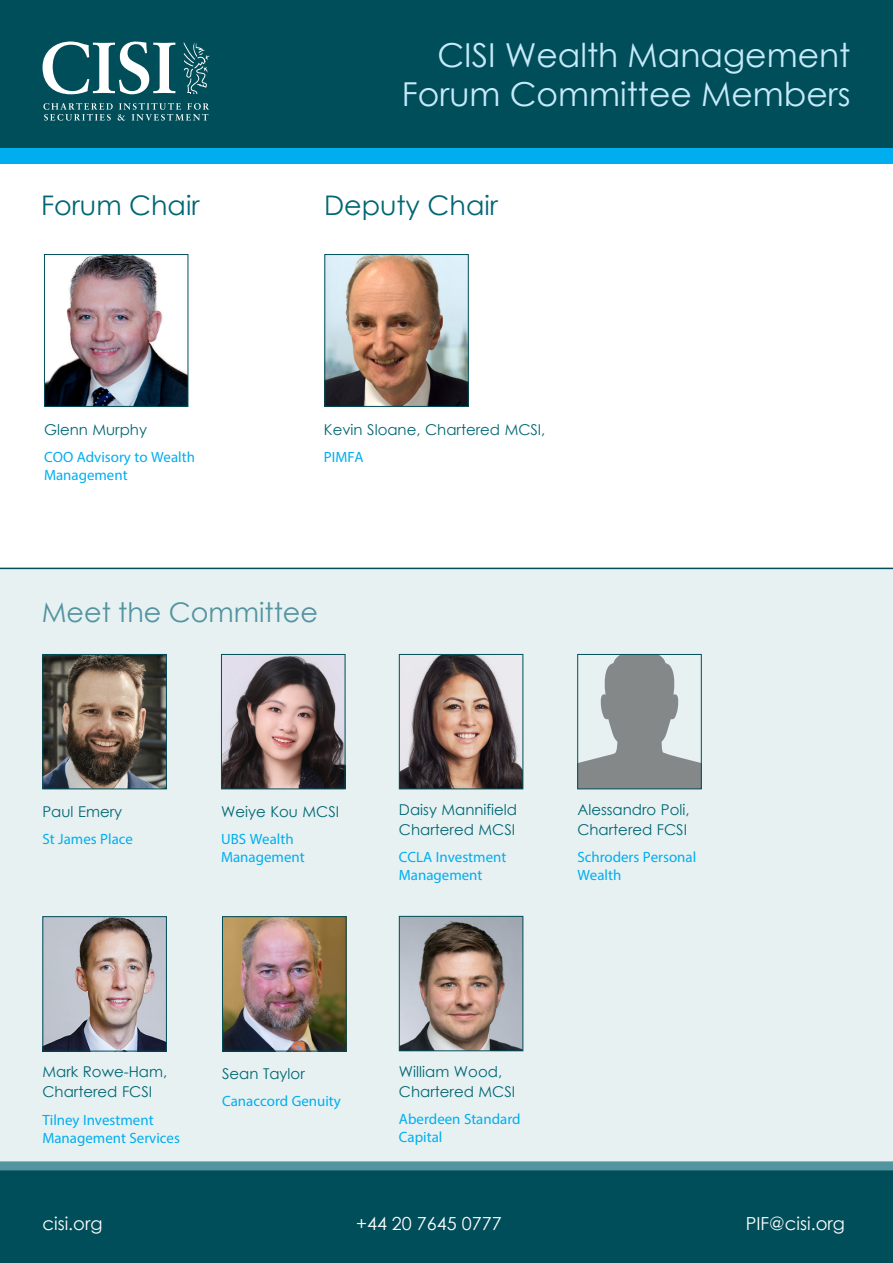
<style>
.page{position:relative;width:893px;height:1263px;background:#fff}
.page>*{position:absolute;margin:0;border:0;box-sizing:border-box;transform-origin:0 0}
.t1{font:33px/39.6px "Century Gothic";color:#c6eafa;text-align:right}
.t2{font:27px "Century Gothic";color:#006774}
.t3{font:27px "Century Gothic";color:#52949f}
.t4{font:18px "Century Gothic";color:#fff}
.t5{font:14.85px/17.9px "Myriad Pro";color:#00aeef}
.t6{font:14.85px/20px "Century Gothic";color:#006774}
</style>
<div class="page">
<div style="left:0;top:0;width:893px;height:164px;background:#004e59"></div>
<div style="left:0;top:148px;width:893px;height:16px;background:#00aeef"></div>
<div style="left:0;top:568px;width:893px;height:593px;background:#e7f1f2"></div>
<svg style="left:0;top:1161px;width:893px;height:102px;background:#08545f"></svg>
<svg style="left:43px;top:42px;width:132px;height:52px"></svg>
<svg style="left:184px;top:42px;width:26px;height:52px"></svg>
<svg style="left:43px;top:103px;width:166px;height:18px"></svg>
<img style="left:223px;top:656px;width:120px;height:131px">
<div style="left:221px;top:654px;width:124px;height:135px;border:1px solid #004e59"></div>
<img style="left:46px;top:256px;width:140px;height:149px">
<div style="left:44px;top:254px;width:144px;height:153px;border:1px solid #004e59"></div>
<img style="left:326px;top:256px;width:141px;height:149px">
<div style="left:324px;top:254px;width:145px;height:153px;border:1px solid #004e59"></div>
<img style="left:401px;top:918px;width:120px;height:131px">
<div style="left:399px;top:916px;width:124px;height:135px;border:1px solid #004e59"></div>
<img style="left:44px;top:656px;width:121px;height:131px">
<div style="left:42px;top:654px;width:125px;height:135px;border:1px solid #004e59"></div>
<img style="left:224px;top:918px;width:120px;height:131px">
<div style="left:222px;top:916px;width:124px;height:135px;border:1px solid #004e59"></div>
<svg style="left:579px;top:656px;width:121px;height:131px;background:#aab0b1"></svg>
<div style="left:577px;top:654px;width:125px;height:135px;border:1px solid #004e59"></div>
<img style="left:44px;top:918px;width:121px;height:131px">
<div style="left:42px;top:916px;width:125px;height:135px;border:1px solid #004e59"></div>
<img style="left:401px;top:656px;width:120px;height:131px">
<div style="left:399px;top:654px;width:124px;height:135px;border:1px solid #004e59"></div>
<h1 class="t1" style="left:402px;top:35px;width:450px">CISI Wealth Management<br>Forum Committee Members</h1>
<h2 class="t2" style="left:41px;top:186px;width:160px">Forum Chair</h2>
<h2 class="t2" style="left:324px;top:186px;width:175px">Deputy Chair</h2>
<p class="t6" style="left:44px;top:419px;width:104px">Glenn Murphy</p>
<p class="t5" style="left:44px;top:448px;width:152px">COO Advisory to Wealth<br>Management</p>
<p class="t6" style="left:324px;top:419px;width:223px">Kevin Sloane, Chartered MCSI,</p>
<p class="t5" style="left:324px;top:448px;width:41px">PIMFA</p>
<h2 class="t3" style="left:42px;top:593px;width:278px">Meet the Committee</h2>
<p class="t6" style="left:42px;top:801px;width:81px">Paul Emery</p>
<p class="t5" style="left:42px;top:830px;width:92px">St James Place</p>
<p class="t6" style="left:221px;top:801px;width:120px">Weiye Kou MCSI</p>
<p class="t5" style="left:221px;top:830px;width:85px">UBS Wealth<br>Management</p>
<p class="t6" style="left:399px;top:800px;width:120px">Daisy Mannifield<br>Chartered MCSI</p>
<p class="t5" style="left:399px;top:848px;width:109px">CCLA Investment<br>Management</p>
<p class="t6" style="left:577px;top:800px;width:114px">Alessandro Poli,<br>Chartered FCSI</p>
<p class="t5" style="left:577px;top:848px;width:120px">Schroders Personal<br>Wealth</p>
<p class="t6" style="left:42px;top:1062px;width:126px">Mark Rowe-Ham,<br>Chartered FCSI</p>
<p class="t5" style="left:42px;top:1110px;width:139px">Tilney Investment<br>Management Services</p>
<p class="t6" style="left:222px;top:1063px;width:84px">Sean Taylor</p>
<p class="t5" style="left:222px;top:1092px;width:120px">Canaccord Genuity</p>
<p class="t6" style="left:399px;top:1061px;width:118px">William Wood,<br>Chartered MCSI</p>
<p class="t5" style="left:399px;top:1110px;width:123px">Aberdeen Standard<br>Capital</p>
<p class="t4" style="left:42px;top:1210px;width:62px">cisi.org</p>
<p class="t4" style="left:356px;top:1210px;width:147px">+44 20 7645 0777</p>
<p class="t4" style="left:746px;top:1210px;width:101px">PIF@cisi.org</p>
</div>
